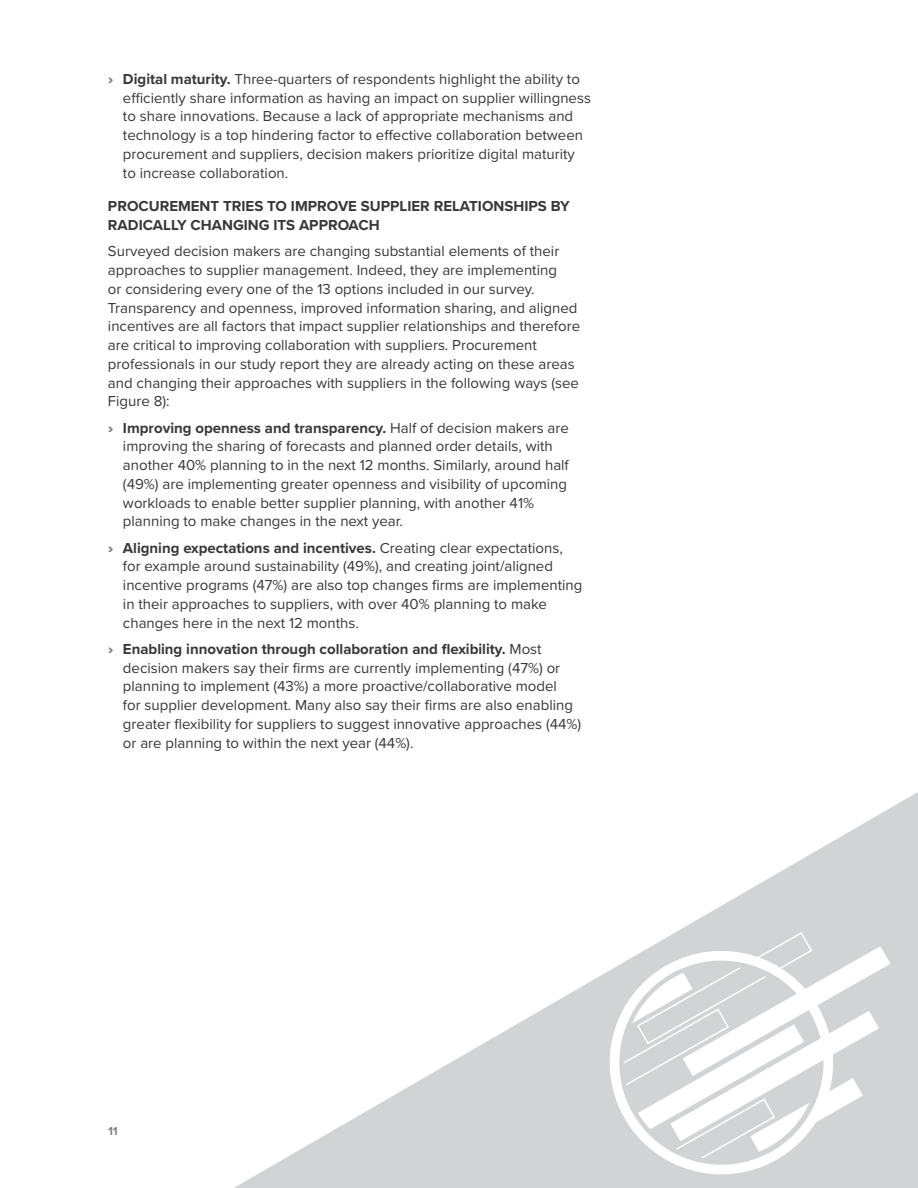
<style>
.page{position:relative;width:918px;height:1188px;background:#fff}
.page>*{position:absolute;margin:0;border:0;box-sizing:border-box;transform-origin:0 0}
.t1{font:15px/18.8px "Proxima Nova";color:#383839}
.t2{font:700 15px/18.8px "Proxima Nova";color:#383839}
.t3{font:700 12px "Proxima Nova";color:#808285}
.s1{font-weight:900;color:#808285}
.s2{font-weight:700}
</style>
<div class="page">
<svg style="left:234px;top:792px;width:684px;height:396px"></svg>
<svg style="left:591px;top:932px;width:259px;height:256px;background:#d7d8d9"></svg>
<div style="left:601px;top:943px;width:234px;height:240px;background:#d1d3d4"></div>
<svg style="left:607px;top:931px;width:283px;height:246px"></svg>
<p class="t1" style="left:123px;top:69px;width:470px;text-indent:-15px"><span class="s1">›</span> <span class="s2">Digital maturity.</span> Three-quarters of respondents highlight the ability to efficiently share information as having an impact on supplier willingness to share innovations. Because a lack of appropriate mechanisms and technology is a top hindering factor to effective collaboration between procurement and suppliers, decision makers prioritize digital maturity to increase collaboration.</p>
<p class="t2" style="left:108px;top:197px;width:463px">PROCUREMENT TRIES TO IMPROVE SUPPLIER RELATIONSHIPS BY<br>RADICALLY CHANGING ITS APPROACH</p>
<p class="t1" style="left:108px;top:241px;width:474px">Surveyed decision makers are changing substantial elements of their approaches to supplier management. Indeed, they are implementing<br>or considering every one of the 13 options included in our survey.<br>Transparency and openness, improved information sharing, and aligned incentives are all factors that impact supplier relationships and therefore are critical to improving collaboration with suppliers. Procurement professionals in our study report they are already acting on these areas and changing their approaches with suppliers in the following ways (see Figure 8):</p>
<p class="t1" style="left:123px;top:418px;width:447px;text-indent:-15px"><span class="s1">›</span> <span class="s2">Improving openness and transparency.</span> Half of decision makers are improving the sharing of forecasts and planned order details, with another 40% planning to in the next 12 months. Similarly, around half (49%) are implementing greater openness and visibility of upcoming workloads to enable better supplier planning, with another 41% planning to make changes in the next year.</p>
<p class="t1" style="left:123px;top:538px;width:461px;text-indent:-15px"><span class="s1">›</span> <span class="s2">Aligning expectations and incentives.</span> Creating clear expectations, for example around sustainability (49%), and creating joint/aligned incentive programs (47%) are also top changes firms are implementing in their approaches to suppliers, with over 40% planning to make changes here in the next 12 months.</p>
<p class="t1" style="left:123px;top:639px;width:460px;text-indent:-15px"><span class="s1">›</span> <span class="s2">Enabling innovation through collaboration and flexibility.</span> Most decision makers say their firms are currently implementing (47%) or planning to implement (43%) a more proactive/collaborative model<br>for supplier development. Many also say their firms are also enabling greater flexibility for suppliers to suggest innovative approaches (44%) or are planning to within the next year (44%).</p>
<p class="t3" style="left:108px;top:1122px;width:11px">11</p>
</div>
